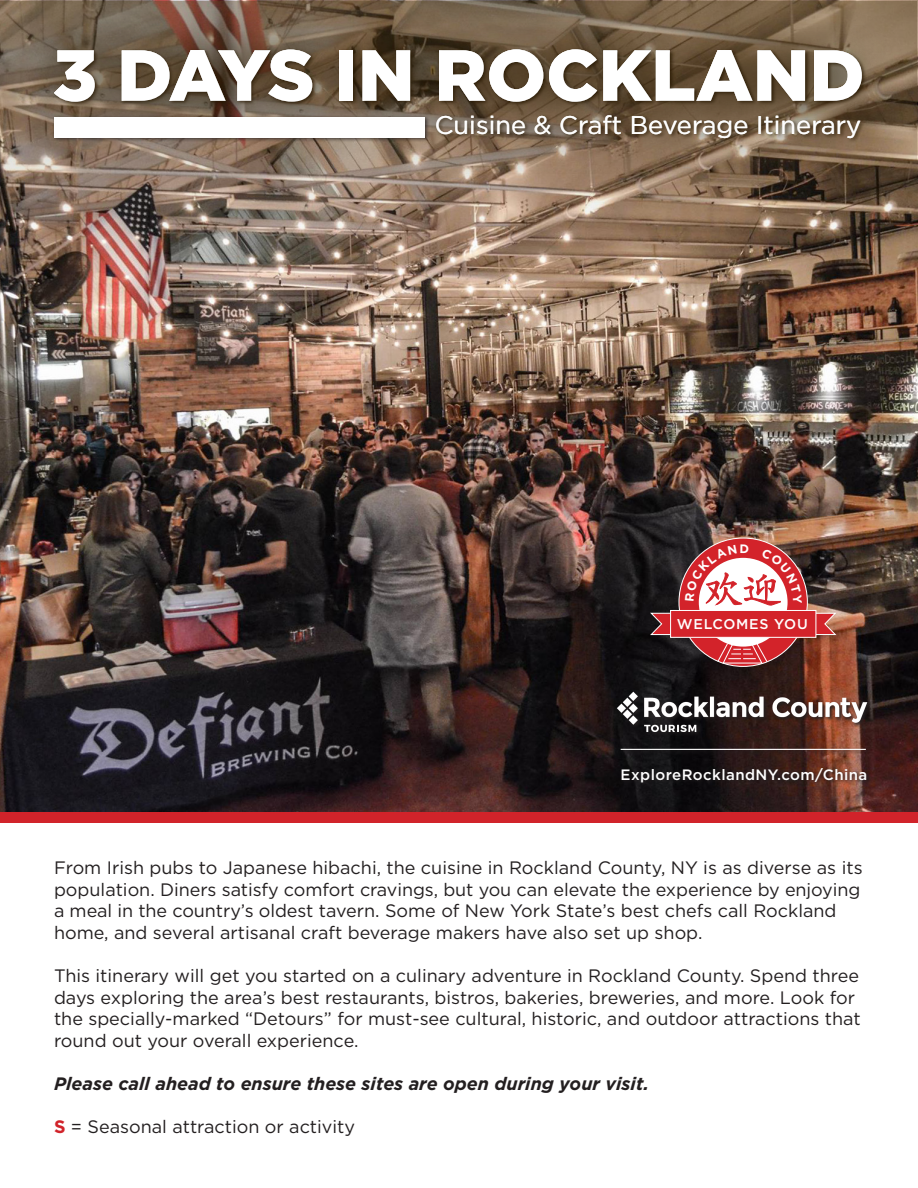
<style>
.page{position:relative;width:918px;height:1188px;background:#fff}
.page>*{position:absolute;margin:0;border:0;box-sizing:border-box;transform-origin:0 0}
.t1{font:900 72px "Gotham";color:#fff}
.t2{font:25.5px "Gotham";color:#fff}
.t3{font:18px/21.6px "Gotham";color:#231f20}
.t4{font:italic 700 18px "Gotham";color:#231f20}
.t5{font:500 15px "Gotham";letter-spacing:.03em;color:#fff}
.t6{font:500 14.25px "Gotham";letter-spacing:.05em;color:#fff}
.s1{font-weight:700;color:#d1232a}
</style>
<div class="page">
<img style="left:0;top:0;width:918px;height:812px">
<img style="left:611px;top:687px;width:261px;height:50px">
<svg style="left:620px;top:766px;width:251px;height:21px"></svg>
<svg style="left:619px;top:747px;width:252px;height:8px"></svg>
<hr style="left:621px;top:749px;width:245px;height:1px;background:#fff">
<img style="left:1px;top:1px;width:916px;height:243px">
<div style="left:0;top:812px;width:918px;height:11px;background:#d1232a"></div>
<div style="left:16px;top:7px;width:891px;height:174px;background:#251600;opacity:.75"></div>
<div style="left:53px;top:48px;width:814px;height:95px;background:#251600;opacity:.75"></div>
<svg style="left:650px;top:544px;width:187px;height:120px"></svg>
<h1 class="t1" style="left:53px;top:26px;width:814px">3 DAYS IN ROCKLAND</h1>
<h2 class="t2" style="left:435px;top:108px;width:428px">Cuisine &amp; Craft Beverage Itinerary</h2>
<p class="t6" style="left:677px;top:615px;width:132px">WELCOMES YOU</p>
<p class="t5" style="left:621px;top:764px;width:248px">ExploreRocklandNY.com/China</p>
<p class="t3" style="left:54px;top:856px;width:810px">From Irish pubs to Japanese hibachi, the cuisine in Rockland County, NY is as diverse as its population. Diners satisfy comfort cravings, but you can elevate the experience by enjoying a meal in the country’s oldest tavern. Some of New York State’s best chefs call Rockland home, and several artisanal craft beverage makers have also set up shop.</p>
<p class="t3" style="left:54px;top:964px;width:808px">This itinerary will get you started on a culinary adventure in Rockland County. Spend three days exploring the area’s best restaurants, bistros, bakeries, breweries, and more. Look for the specially-marked “Detours” for must-see cultural, historic, and outdoor attractions that round out your overall experience.</p>
<p class="t4" style="left:54px;top:1072px;width:597px">Please call ahead to ensure these sites are open during your visit.</p>
<p class="t3" style="left:54px;top:1116px;width:303px"><span class="s1">S</span> = Seasonal attraction or activity</p>
</div>
